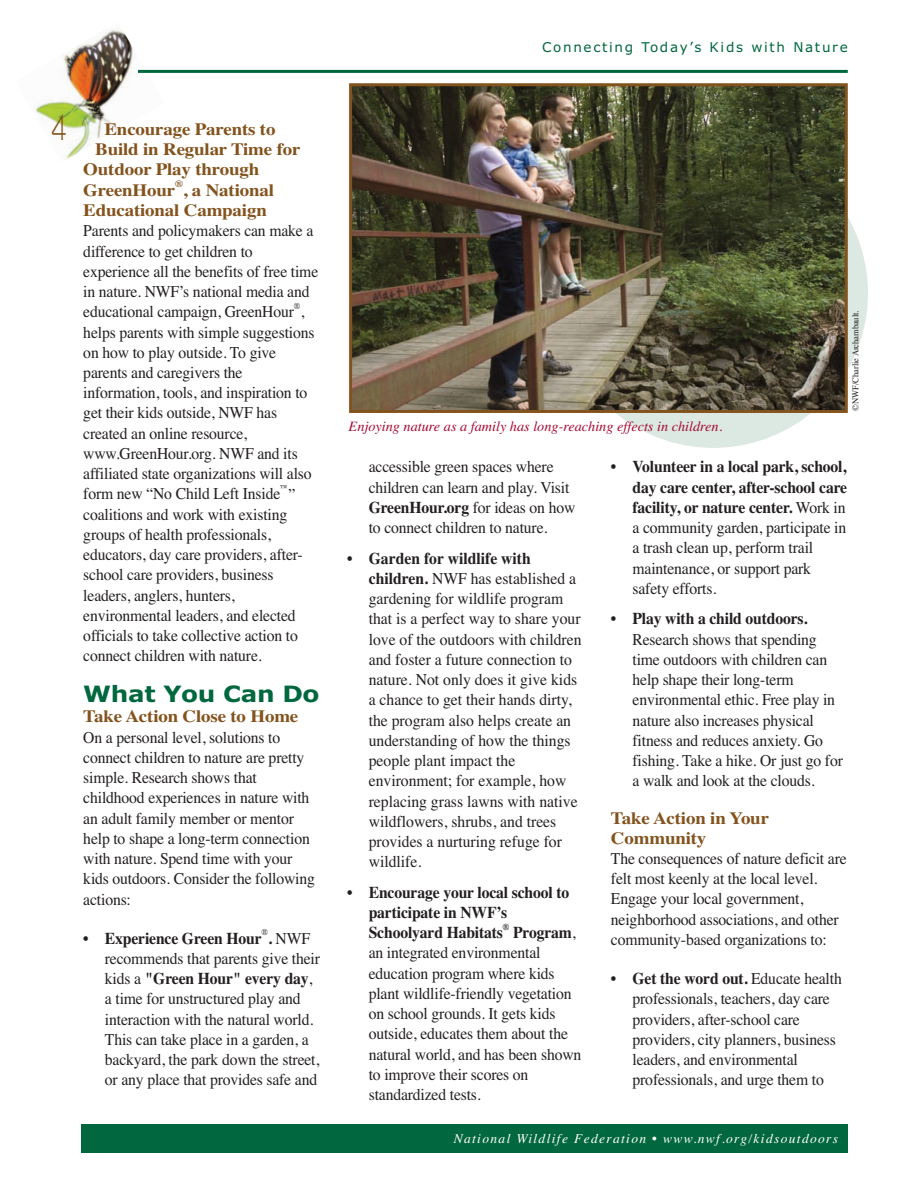
<style>
.page{position:relative;width:918px;height:1188px;background:#fff}
.page>*{position:absolute;margin:0;border:0;box-sizing:border-box;transform-origin:0 0}
.t1{font:300 36px "Serif Gothic";color:#83531d;scale:.7 1}
.t2{font:700 22.5px "Verdana";letter-spacing:-.015em;color:#00673e;scale:1.1 1}
.t3{font:700 17.25px/20.2px "Times";letter-spacing:-.01em;color:#83531d;scale:1.1 1}
.t4{font:16.5px/20.2px "Times";letter-spacing:-.01em;color:#231f20;scale:.95 1}
.t5{font:700 16.5px/20.2px "Times";letter-spacing:-.01em;color:#231f20;scale:.95 1}
.t6{font:italic 14.25px "Times";color:#a30a34}
.t7{font:italic 13.5px "Times";letter-spacing:.1em;color:#fff}
.t8{font:13.5px "Verdana";letter-spacing:.125em;color:#00673e}
.t9{font:700 9.45px "Times";color:#83531d;scale:1.1 1}
.t10{font:9.15px "Times";color:#231f20;scale:.95 1}
.t11{font:700 9.15px "Times";color:#231f20;scale:.95 1}
.t12{font:9px "Times";letter-spacing:-.01em;color:#231f20}
.s1{font-weight:400}
.s2{font-weight:700}
</style>
<div class="page">
<img style="left:35px;top:29px;width:130px;height:130px">
<svg style="left:616px;top:218px;width:252px;height:230px;fill:#dce8e2"></svg>
<img style="left:353px;top:87px;width:491px;height:322px">
<div style="left:349px;top:83px;width:499px;height:330px;border:3px solid #83531d"></div>
<div style="left:81px;top:1125px;width:767px;height:28px;background:#00673e"></div>
<hr style="left:138px;top:70px;width:710px;height:3px;background:#00673e">
<h1 class="t1" style="left:52px;top:114px;width:22px">4</h1>
<p class="t3" style="left:105px;top:119px;width:157px">Encourage Parents to</p>
<p class="t3" style="left:95px;top:139px;width:188px">Build in Regular Time for</p>
<p class="t3" style="left:83px;top:159px;width:162px">Outdoor Play through</p>
<p class="t3" style="left:83px;top:180px;width:175px">GreenHour , a National</p>
<p class="t9" style="left:175px;top:178px;width:9px">®</p>
<p class="t3" style="left:83px;top:200px;width:168px">Educational Campaign</p>
<p class="t4" style="left:83px;top:220px;width:249px">Parents and policymakers can make a difference to get children to experience all the benefits of free time in nature. NWF’s national media and educational campaign, GreenHour ,</p>
<p class="t10" style="left:294px;top:300px;width:8px">®</p>
<p class="t4" style="left:83px;top:322px;width:245px">helps parents with simple suggestions on how to play outside. To give parents and caregivers the information, tools, and inspiration to get their kids outside, NWF has created an online resource, www.GreenHour.org. NWF and its affiliated state organizations will also form new “No Child Left Inside</p>
<p class="t10" style="left:280px;top:483px;width:10px">™</p>
<p class="t4" style="left:289px;top:484px;width:9px">”</p>
<p class="t4" style="left:83px;top:504px;width:233px">coalitions and work with existing groups of health professionals, educators, day care providers, after&shy;school care providers, business leaders, anglers, hunters, environmental leaders, and elected officials to take collective action to connect children with nature.</p>
<h2 class="t2" style="left:83px;top:681px;width:216px">What You Can Do</h2>
<p class="t3" style="left:83px;top:706px;width:197px">Take Action Close to Home</p>
<p class="t4" style="left:83px;top:727px;width:245px">On a personal level, solutions to connect children to nature are pretty simple. Research shows that childhood experiences in nature with an adult family member or mentor help to shape a long-term connection with nature. Spend time with your kids outdoors. Consider the following actions:</p>
<p class="t5" style="left:83px;top:928px;width:240px"><span class="s1">•</span> Experience Green Hour . <span class="s1">NWF</span></p>
<p class="t10" style="left:262px;top:927px;width:8px">®</p>
<p class="t4" style="left:105px;top:948px;width:228px">recommends that parents give their kids a <span class="s2">"Green Hour" every day</span>, a time for unstructured play and interaction with the natural world.<br>This can take place in a garden, a backyard, the park down the street, or any place that provides safe and</p>
<p class="t8" style="left:542px;top:40px;width:307px">Connecting Today’s Kids with Nature</p>
<p class="t6" style="left:349px;top:417px;width:375px">Enjoying nature as a family has long-reaching effects in children.</p>
<p class="t12" style="left:850px;top:411px;width:101px;rotate:-90deg">©NWF/Charlie Archambault.</p>
<p class="t4" style="left:369px;top:457px;width:219px">accessible green spaces where children can learn and play. Visit<br><span class="s2">GreenHour.org</span> for ideas on how to connect children to nature.</p>
<p class="t4" style="left:369px;top:548px;width:226px;text-indent:-22px">• <span class="s2">Garden for wildlife with children.</span> NWF has established a gardening for wildlife program that is a perfect way to share your love of the outdoors with children and foster a future connection to nature. Not only does it give kids a chance to get their hands dirty, the program also helps create an understanding of how the things people plant impact the environment; for example, how replacing grass lawns with native wildflowers, shrubs, and trees provides a nurturing refuge for wildlife.</p>
<p class="t5" style="left:369px;top:882px;width:213px;text-indent:-22px"><span class="s1">•</span> Encourage your local school to participate in NWF’s<br>Schoolyard Habitats</p>
<p class="t11" style="left:503px;top:921px;width:8px">®</p>
<p class="t4" style="left:369px;top:922px;width:225px;text-indent:144px"><span class="s2">Program</span>, an integrated environmental education program where kids plant wildlife-friendly vegetation on school grounds. It gets kids outside, educates them about the natural world, and has been shown to improve their scores on standardized tests.</p>
<p class="t4" style="left:633px;top:457px;width:227px;text-indent:-22px">• <span class="s2">Volunteer in a local park, school, day care center, after-school care facility, or nature center.</span> Work in a community garden, participate in a trash clean up, perform trail maintenance, or support park safety efforts.</p>
<p class="t4" style="left:633px;top:609px;width:223px;text-indent:-22px">• <span class="s2">Play with a child outdoors.<br></span>Research shows that spending time outdoors with children can help shape their long-term environmental ethic. Free play in nature also increases physical fitness and reduces anxiety. Go fishing. Take a hike. Or just go for a walk and look at the clouds.</p>
<p class="t3" style="left:611px;top:807px;width:145px">Take Action in Your<br>Community</p>
<p class="t4" style="left:611px;top:848px;width:250px">The consequences of nature deficit are felt most keenly at the local level.<br>Engage your local government, neighborhood associations, and other community-based organizations to:</p>
<p class="t4" style="left:633px;top:968px;width:222px;text-indent:-22px">• <span class="s2">Get the word out.</span> Educate health professionals, teachers, day care providers, after-school care providers, city planners, business leaders, and environmental professionals, and urge them to</p>
<p class="t7" style="left:454px;top:1130px;width:386px">National Wildlife Federation • www.nwf.org/kidsoutdoors</p>
</div>
